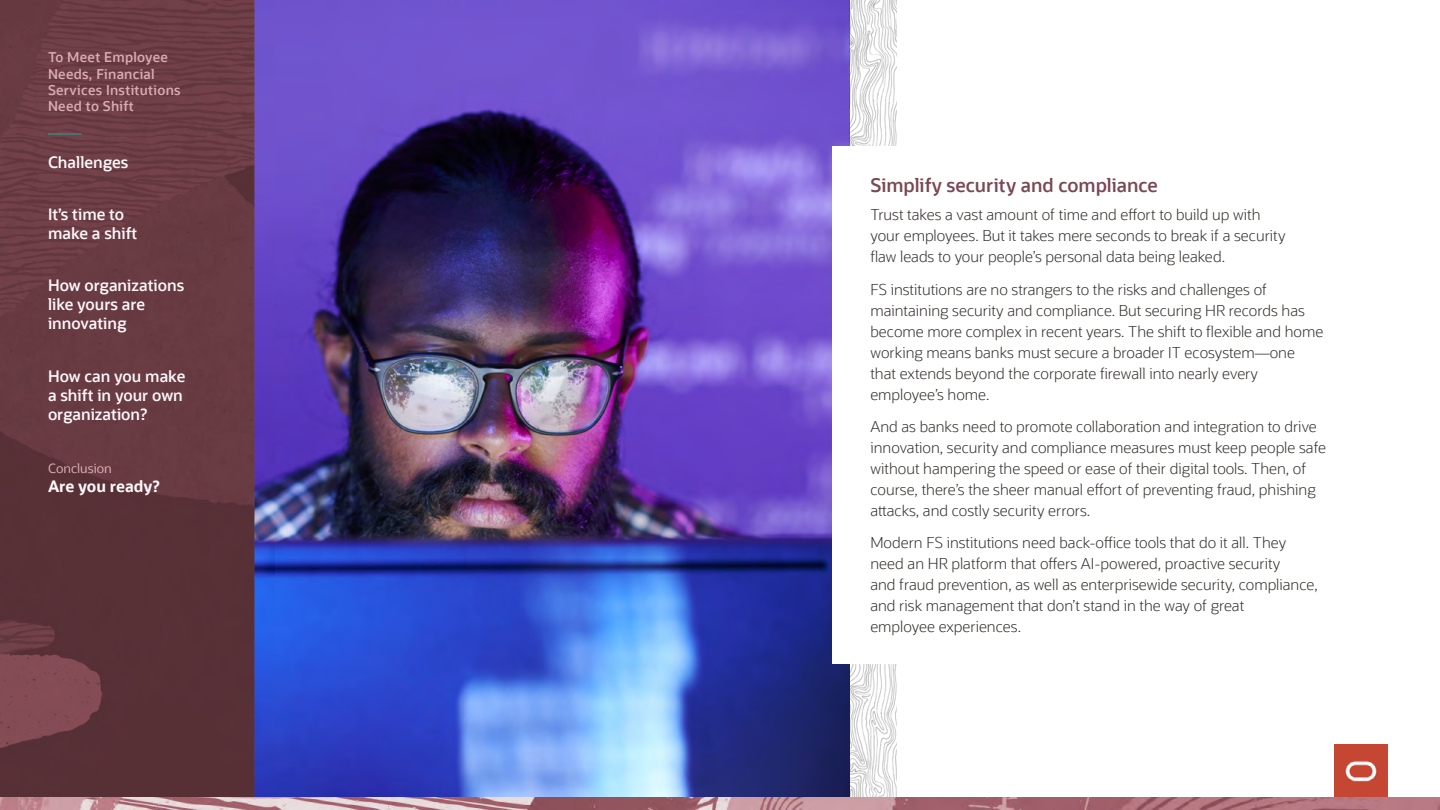
<style>
.page{position:relative;width:1440px;height:810px;background:#fff}
.page>*{position:absolute;margin:0;border:0;box-sizing:border-box;transform-origin:0 0}
.secondary_headers{font:600 18.75px "Oracle Sans";color:#7a4754}
.t1{font:600 15.75px/18.9px "Oracle Sans";color:#fcf7fa}
.t2{font:700 15.75px "Oracle Sans";color:#fcf7fa}
.body_copy{font:300 15px/21px "Oracle Sans";color:#312d2a}
.t3{font:600 13.5px/16.2px "Oracle Sans";letter-spacing:.02em;color:#d9abb5}
.t4{font:12.75px "Oracle Sans";color:#d9abb5}
</style>
<div class="page">
<img style="left:254px;top:0;width:596px;height:797px">
<img style="left:850px;top:0;width:47px;height:797px">
<div style="left:832px;top:146px;width:608px;height:518px;background:#fff"></div>
<img style="left:1335px;top:745px;width:53px;height:52px">
<img style="left:0;top:0;width:254px;height:797px">
<img style="left:0;top:797px;width:1440px;height:13px">
<hr style="left:48px;top:133px;width:34px;height:2px;background:#41817e">
<p class="t3" style="left:48px;top:49px;width:134px">To Meet Employee<br>Needs, Financial<br>Services Institutions<br>Need to Shift</p>
<p class="t1" style="left:48px;top:153px;width:82px">Challenges</p>
<p class="t1" style="left:48px;top:205px;width:91px">It’s time to make a shift</p>
<p class="t1" style="left:48px;top:276px;width:138px">How organizations like yours are innovating</p>
<p class="t1" style="left:48px;top:367px;width:139px">How can you make a shift in your own organization?</p>
<p class="t4" style="left:48px;top:461px;width:65px">Conclusion</p>
<p class="t2" style="left:48px;top:476px;width:113px">Are you ready?</p>
<p class="secondary_headers" style="left:870px;top:174px;width:289px">Simplify security and compliance</p>
<p class="body_copy" style="left:870px;top:205px;width:417px">Trust takes a vast amount of time and effort to build up with your employees. But it takes mere seconds to break if a security flaw leads to your people’s personal data being leaked.</p>
<p class="body_copy" style="left:870px;top:279px;width:454px">FS institutions are no strangers to the risks and challenges of maintaining security and compliance. But securing HR records has become more complex in recent years. The shift to flexible and home working means banks must secure a broader IT ecosystem—one that extends beyond the corporate firewall into nearly every employee’s home.</p>
<p class="body_copy" style="left:870px;top:416px;width:457px">And as banks need to promote collaboration and integration to drive innovation, security and compliance measures must keep people safe without hampering the speed or ease of their digital tools. Then, of course, there’s the sheer manual effort of preventing fraud, phishing attacks, and costly security errors.</p>
<p class="body_copy" style="left:870px;top:532px;width:449px">Modern FS institutions need back-office tools that do it all. They need an HR platform that offers AI-powered, proactive security<br>and fraud prevention, as well as enterprisewide security, compliance, and risk management that don’t stand in the way of great<br>employee experiences.</p>
</div>
